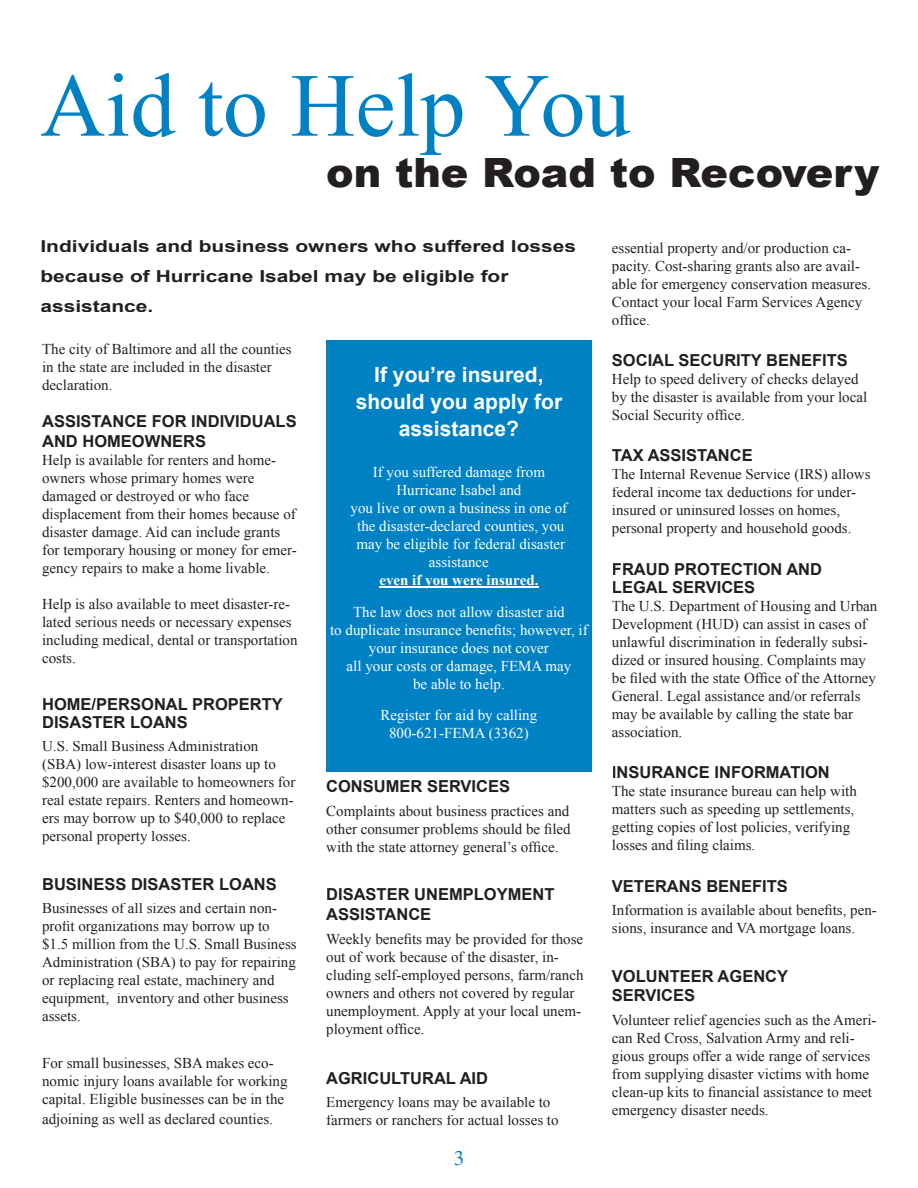
<style>
.page{position:relative;width:918px;height:1188px;background:#fff}
.page>*{position:absolute;margin:0;border:0;box-sizing:border-box;transform-origin:0 0}
.t1{font:90px "Times New Roman";color:#0081c3}
.t2{font:900 40.5px "Arial";color:#231f20}
.t3{font:700 21px/27px "Arial";color:#fff;text-align:center}
.t4{font:21px "Times";color:#0081c3}
.t5{font:700 16.5px/19.8px "Arial";color:#231f20}
.t6{font:700 16.5px/30px "Arial";color:#231f20;scale:1.27 1}
.t7{font:15px/18px "Times New Roman";color:#231f20}
.t8{font:15px/18px "Times New Roman";color:#fff;text-align:center}
.t9{font:700 15px "Times New Roman";color:#fff}
</style>
<div class="page">
<div style="left:326px;top:340px;width:266px;height:432px;background:#0081c3"></div>
<hr style="left:379px;top:586px;width:159px;height:2px;background:#fff">
<h1 class="t1" style="left:40px;top:45px;width:592px">Aid to Help You</h1>
<h2 class="t2" style="left:326px;top:143px;width:555px">on the Road to Re cov ery</h2>
<p class="t6" style="left:40px;top:231px;width:423px">Individuals and business owners who suffered losses because of Hurricane Isabel may be eligible for assistance.</p>
<p class="t7" style="left:42px;top:339px;width:251px">The city of Baltimore and all the counties in the state are included in the disaster declaration.</p>
<p class="t5" style="left:42px;top:412px;width:256px">ASSISTANCE FOR INDIVIDUALS<br>AND HOMEOWNERS</p>
<p class="t7" style="left:42px;top:451px;width:256px">Help is available for renters and home&shy;owners whose primary homes were damaged or destroyed or who face<br>dis place ment from their homes because of disaster damage. Aid can include grants for temporary housing or money for emer&shy;gen cy repairs to make a home livable.</p>
<p class="t7" style="left:42px;top:595px;width:257px">Help is also avail able to meet disaster-re&shy;lated serious needs or nec es sary expenses including medical, dental or transportation costs.</p>
<p class="t5" style="left:42px;top:696px;width:242px;line-height:18px">HOME/PERSONAL PROPERTY<br>DISASTER LOANS</p>
<p class="t7" style="left:42px;top:737px;width:255px">U.S. Small Business Ad min is tra tion (SBA) low-interest disaster loans up to $200,000 are available to homeowners for real estate repairs. Renters and homeown&shy;ers may borrow up to $40,000 to replace personal property losses.</p>
<p class="t5" style="left:42px;top:875px;width:236px">BUSINESS DISASTER LOANS</p>
<p class="t7" style="left:42px;top:899px;width:256px">Businesses of all sizes and certain non&shy;profit organizations may borrow up to $1.5 million from the U.S. Small Business Administration (SBA) to pay for repairing or replacing real estate, machinery and equipment, inventory and other business assets.</p>
<p class="t7" style="left:42px;top:1054px;width:247px">For small businesses, SBA makes eco&shy;nom ic injury loans available for working capital. Eligible businesses can be in the</p>
<p class="t7" style="left:42px;top:1110px;width:232px">adjoining as well as declared counties.</p>
<h3 class="t3" style="left:356px;top:362px;width:208px">If you’re insured, should you apply for assistance?</h3>
<p class="t8" style="left:351px;top:463px;width:218px">If you suffered damage from<br>Hurricane Isabel and<br>you live or own a business in one of the disaster-declared counties, you may be eligible for federal disaster assistance</p>
<p class="t9" style="left:379px;top:570px;width:161px">even if you were insured.</p>
<p class="t8" style="left:330px;top:602px;width:259px">The law does not allow disaster aid<br>to duplicate insurance benefits; however, if your insurance does not cover<br>all your costs or damage, FEMA may<br>be able to help.</p>
<p class="t8" style="left:381px;top:706px;width:158px">Register for aid by calling<br>800-621-FEMA (3362)</p>
<p class="t5" style="left:326px;top:777px;width:185px">CONSUMER SERVICES</p>
<p class="t7" style="left:326px;top:802px;width:246px;text-align:justify">Complaints about business prac tic es and other consumer problems should be filed with the state attorney general’s office.</p>
<p class="t5" style="left:326px;top:885px;width:230px">DISASTER UNEMPLOYMENT<br>ASSISTANCE</p>
<p class="t7" style="left:326px;top:929px;width:259px">Weekly benefits may be provided for those out of work because of the disaster, in&shy;clud ing self-employed persons, farm/ranch owners and others not covered by regular unemployment. Apply at your local un em - ploy ment office.</p>
<p class="t5" style="left:326px;top:1069px;width:163px">AGRICULTURAL AID</p>
<p class="t7" style="left:326px;top:1093px;width:234px">Emergency loans may be available to farmers or ranchers for actual losses to</p>
<h3 class="t4" style="left:454px;top:1147px;width:12px">3</h3>
<p class="t7" style="left:612px;top:238px;width:261px">essential property and/or production ca&shy;pac i ty. Cost-sharing grants also are avail&shy;able for emergency conservation measures.<br>Contact your local Farm Services Agency office.</p>
<p class="t5" style="left:612px;top:351px;width:237px">SOCIAL SECURITY BENEFITS</p>
<p class="t7" style="left:612px;top:370px;width:257px">Help to speed delivery of checks delayed by the disaster is available from your local<br>Social Security office.</p>
<p class="t5" style="left:612px;top:446px;width:142px">TAX ASSISTANCE</p>
<p class="t7" style="left:612px;top:465px;width:260px">The Internal Revenue Service (IRS) allows federal income tax deductions for under&shy;insured or uninsured losses on homes, personal property and household goods.</p>
<p class="t5" style="left:612px;top:561px;width:212px;line-height:18px">FRAUD PROTECTION AND<br>LEGAL SERVICES</p>
<p class="t7" style="left:612px;top:597px;width:267px">The U.S. Department of Housing and Urban Development (HUD) can assist in cases of unlawful discrimination in federally sub si - dized or insured housing. Complaints may be filed with the state Office of the Attorney General. Legal assistance and/or referrals may be available by calling the state bar association.</p>
<p class="t5" style="left:612px;top:763px;width:219px">INSURANCE INFORMATION</p>
<p class="t7" style="left:612px;top:782px;width:246px">The state insurance bureau can help with matters such as speeding up settlements, getting copies of lost policies, verifying losses and filing claims.</p>
<p class="t5" style="left:612px;top:877px;width:178px">VETERANS BENEFITS</p>
<p class="t7" style="left:612px;top:901px;width:266px">Information is available about benefits, pen&shy;sions, insurance and VA mortgage loans.</p>
<p class="t5" style="left:612px;top:967px;width:178px">VOLUNTEER AGENCY<br>SERVICES</p>
<p class="t7" style="left:612px;top:1011px;width:266px">Volunteer relief agencies such as the Ameri&shy;can Red Cross, Salvation Army and reli&shy;gious groups offer a wide range of services from supplying disaster victims with home clean-up kits to financial assistance to meet emergency disaster needs.</p>
</div>
